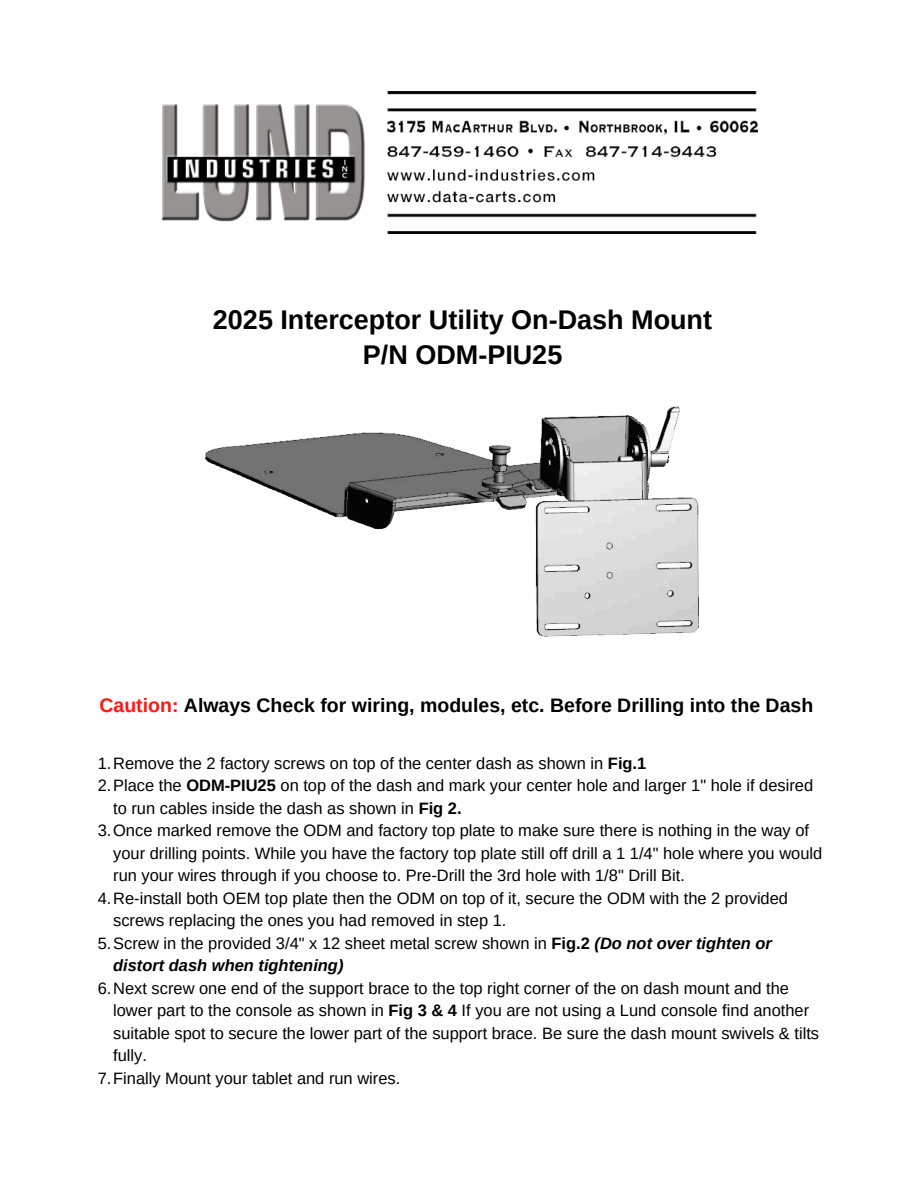
<style>
.page{position:relative;width:918px;height:1188px;background:#fff}
.page>*{position:absolute;margin:0;border:0;box-sizing:border-box;transform-origin:0 0}
.t1{font:700 27px/34.8px "Arimo";color:#000;text-align:center}
.t2{font:700 19.5px "Arimo";color:#000}
.t3{font:16.5px "Arimo";color:#000}
.t4{font:italic 700 16.5px "Arimo";color:#000}
.s1{color:#ff1616}
.s2{font-weight:700}
.s3{font-weight:700;font-style:italic}
</style>
<div class="page">
<img style="left:161px;top:92px;width:596px;height:142px">
<img style="left:205px;top:406px;width:494px;height:231px">
<h1 class="t1" style="left:213px;top:302px;width:501px">2025 Interceptor Utility On-Dash Mount<br>P/N ODM-PIU25</h1>
<p class="t2" style="left:99px;top:694px;width:715px"><span class="s1">Caution:</span> Always Check for wiring, modules, etc. Before Drilling into the Dash</p>
<p class="t3" style="left:98px;top:754px;width:550px">1.Remove the 2 factory screws on top of the center dash as shown in <span class="s2">Fig.1</span></p>
<p class="t3" style="left:98px;top:776px;width:717px">2.Place the <span class="s2">ODM-PIU25</span> on top of the dash and mark your center hole and larger 1" hole if desired</p>
<p class="t3" style="left:113px;top:799px;width:350px">to run cables inside the dash as shown in <span class="s2">Fig 2.</span></p>
<p class="t3" style="left:98px;top:821px;width:713px">3.Once marked remove the ODM and factory top plate to make sure there is nothing in the way of</p>
<p class="t3" style="left:113px;top:844px;width:711px">your drilling points. While you have the factory top plate still off drill a 1 1/4" hole where you would</p>
<p class="t3" style="left:113px;top:866px;width:573px">run your wires through if you choose to. Pre-Drill the 3rd hole with 1/8" Drill Bit.</p>
<p class="t3" style="left:98px;top:889px;width:692px">4.Re-install both OEM top plate then the ODM on top of it, secure the ODM with the 2 provided</p>
<p class="t3" style="left:113px;top:911px;width:395px">screws replacing the ones you had removed in step 1.</p>
<p class="t3" style="left:98px;top:934px;width:676px">5.Screw in the provided 3/4" x 12 sheet metal screw shown in <span class="s2">Fig.2</span> <span class="s3">(Do not over tighten or</span></p>
<p class="t4" style="left:113px;top:956px;width:232px">distort dash when tightening)</p>
<p class="t3" style="left:98px;top:979px;width:693px">6.Next screw one end of the support brace to the top right corner of the on dash mount and the</p>
<p class="t3" style="left:113px;top:1001px;width:698px">lower part to the console as shown in <span class="s2">Fig 3 &amp; 4</span> If you are not using a Lund console find another</p>
<p class="t3" style="left:113px;top:1024px;width:708px">suitable spot to secure the lower part of the support brace. Be sure the dash mount swivels &amp; tilts</p>
<p class="t3" style="left:113px;top:1046px;width:35px">fully.</p>
<p class="t3" style="left:98px;top:1069px;width:304px">7.Finally Mount your tablet and run wires.</p>
</div>
